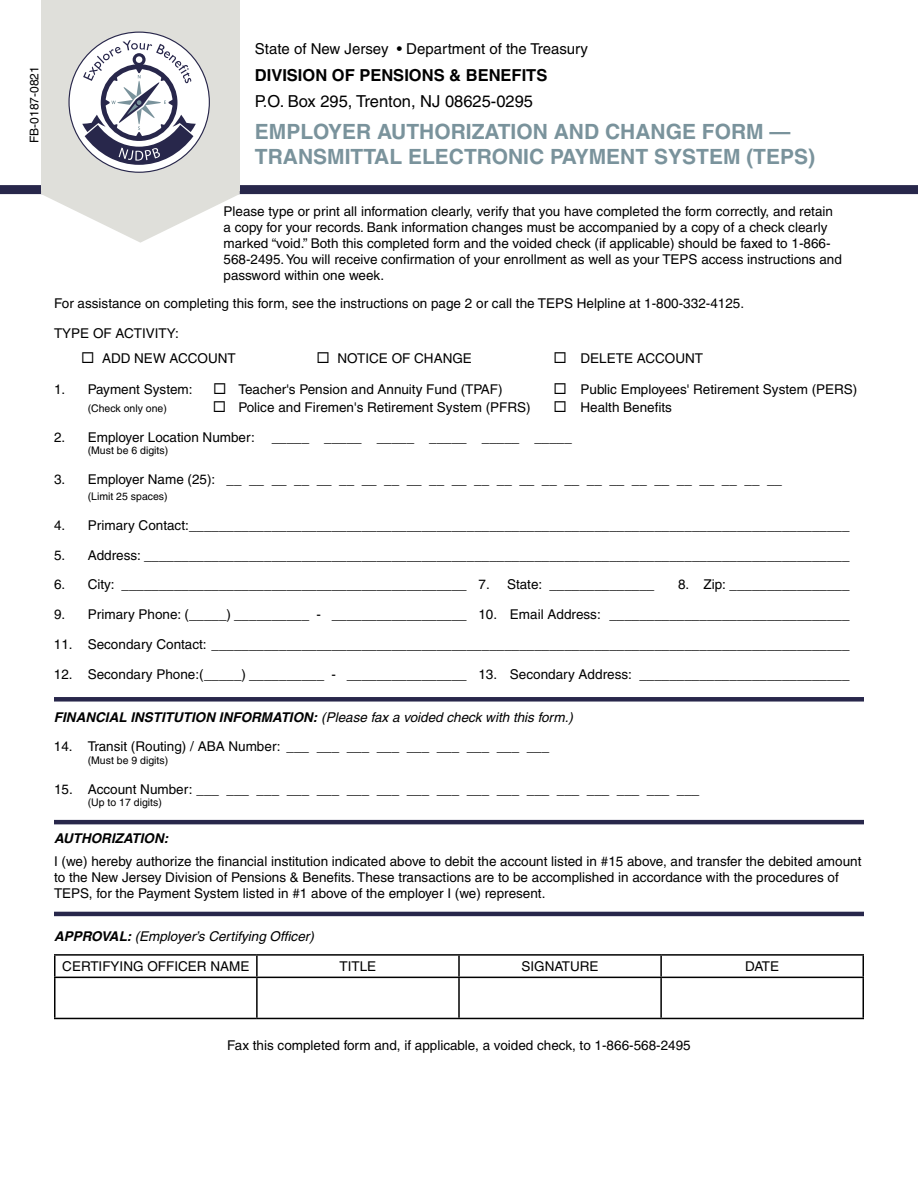
<style>
.page{position:relative;width:918px;height:1188px;background:#fff}
.page>*{position:absolute;margin:0;border:0;box-sizing:border-box;transform-origin:0 0}
.t1{font:700 21px/25.2px "Helvetica";color:#7a939c}
.t2{font:16.5px "Helvetica";color:#000}
.t3{font:700 16.5px "Helvetica";color:#000}
.t4{font:15px "Helvetica";color:#000}
.t5{font:13.5px/16.2px "Helvetica";color:#000}
.t6{font:italic 13.5px "Helvetica";color:#000}
.t7{font:italic 700 13.5px "Helvetica";color:#000}
.t8{font:12px "Helvetica";color:#000}
.t9{font:10.5px "Helvetica";color:#000}
.s1{font-weight:700}
</style>
<div class="page">
<div style="left:0;top:185px;width:918px;height:9px;background:#28274b"></div>
<div style="left:41px;top:0;width:199px;height:191px;background:#dfdfda"></div>
<svg style="left:41px;top:40px;width:199px;height:203px"></svg>
<div style="left:54px;top:697px;width:810px;height:5px;background:#28274b"></div>
<hr style="left:54px;top:820px;width:810px;height:4px;background:#28274b">
<hr style="left:54px;top:912px;width:810px;height:4px;background:#28274b">
<hr style="left:54px;top:954px;width:203px;height:2px;background:#000">
<hr style="left:54px;top:956px;width:2px;height:21px;background:#000">
<hr style="left:257px;top:954px;width:202px;height:2px;background:#000">
<hr style="left:256px;top:956px;width:2px;height:21px;background:#000">
<hr style="left:459px;top:954px;width:202px;height:2px;background:#000">
<hr style="left:458px;top:956px;width:2px;height:21px;background:#000">
<hr style="left:661px;top:954px;width:203px;height:2px;background:#000">
<hr style="left:660px;top:956px;width:2px;height:21px;background:#000">
<hr style="left:862px;top:956px;width:2px;height:21px;background:#000">
<hr style="left:54px;top:977px;width:203px;height:1px;background:#000">
<hr style="left:54px;top:978px;width:2px;height:40px;background:#000">
<hr style="left:257px;top:977px;width:202px;height:1px;background:#000">
<hr style="left:256px;top:978px;width:2px;height:40px;background:#000">
<hr style="left:459px;top:977px;width:202px;height:1px;background:#000">
<hr style="left:458px;top:978px;width:2px;height:40px;background:#000">
<hr style="left:661px;top:977px;width:203px;height:1px;background:#000">
<hr style="left:660px;top:978px;width:2px;height:40px;background:#000">
<hr style="left:862px;top:978px;width:2px;height:40px;background:#000">
<hr style="left:54px;top:1018px;width:203px;height:1px;background:#000">
<hr style="left:257px;top:1018px;width:202px;height:1px;background:#000">
<hr style="left:459px;top:1018px;width:202px;height:1px;background:#000">
<hr style="left:661px;top:1018px;width:203px;height:1px;background:#000">
<p class="t8" style="left:27px;top:143px;width:78px;rotate:-90deg">FB-0187-0821</p>
<p class="t4" style="left:255px;top:40px;width:335px">State of New Jersey • Department of the Treasury</p>
<p class="t3" style="left:255px;top:65px;width:294px">DIVISION OF PENSIONS &amp; BENEFITS</p>
<p class="t2" style="left:255px;top:92px;width:280px">P.O. Box 295, Trenton, NJ 08625-0295</p>
<h1 class="t1" style="left:255px;top:119px;width:562px">EMPLOYER AUTHORIZATION AND CHANGE FORM —<br>TRANSMITTAL ELECTRONIC PAYMENT SYSTEM (TEPS)</h1>
<p class="t5" style="left:223px;top:203px;width:620px">Please type or print all information clearly, verify that you have completed the form correctly, and retain a copy for your records. Bank information changes must be accompanied by a copy of a check clearly marked “void.” Both this completed form and the voided check (if applicable) should be faxed to 1-866- 568-2495. You will receive confirmation of your enrollment as well as your TEPS access instructions and password within one week.</p>
<p class="t5" style="left:54px;top:289px;width:692px;line-height:29.7px">For assistance on completing this form, see the instructions on page 2 or call the TEPS Helpline at 1-800-332-4125.<br>TYPE OF ACTIVITY:</p>
<p class="t5" style="left:81px;top:350px;width:156px">◻ ADD NEW ACCOUNT</p>
<p class="t5" style="left:316px;top:350px;width:157px">◻ NOTICE OF CHANGE</p>
<p class="t5" style="left:554px;top:350px;width:151px">◻ DELETE ACCOUNT</p>
<p class="t5" style="left:54px;top:381px;width:140px">1. Payment System:</p>
<p class="t5" style="left:213px;top:381px;width:291px">◻ Teacher's Pension and Annuity Fund (TPAF)</p>
<p class="t5" style="left:554px;top:381px;width:305px">◻ Public Employees' Retirement System (PERS)</p>
<p class="t9" style="left:88px;top:402px;width:81px">(Check only one)</p>
<p class="t5" style="left:213px;top:399px;width:319px">◻ Police and Firemen's Retirement System (PFRS)</p>
<p class="t5" style="left:554px;top:399px;width:120px">◻ Health Benefits</p>
<p class="t5" style="left:54px;top:429px;width:202px">2. Employer Location Number:</p>
<p class="t5" style="left:272px;top:429px;width:302px">_____ _____ _____ _____ _____ _____</p>
<p class="t9" style="left:88px;top:445px;width:82px">(Must be 6 digits)</p>
<p class="t5" style="left:54px;top:471px;width:730px">3. Employer Name (25): __ __ __ __ __ __ __ __ __ __ __ __ __ __ __ __ __ __ __ __ __ __ __ __ __</p>
<p class="t9" style="left:88px;top:491px;width:81px">(Limit 25 spaces)</p>
<p class="t5" style="left:54px;top:517px;width:797px">4. Primary Contact:________________________________________________________________________________________</p>
<p class="t5" style="left:54px;top:547px;width:797px">5. Address: ______________________________________________________________________________________________</p>
<p class="t5" style="left:54px;top:577px;width:437px">6. City: ______________________________________________ 7.</p>
<p class="t5" style="left:507px;top:577px;width:149px">State: ______________</p>
<p class="t5" style="left:678px;top:577px;width:173px">8. Zip: ________________</p>
<p class="t5" style="left:54px;top:606px;width:797px">9. Primary Phone: (_____) __________ - __________________ 10. Email Address: ________________________________</p>
<p class="t5" style="left:54px;top:636px;width:797px">11. Secondary Contact: _____________________________________________________________________________________</p>
<p class="t5" style="left:54px;top:666px;width:797px">12. Secondary Phone:(_____) __________ - ________________ 13. Secondary Address: ____________________________</p>
<p class="t6" style="left:54px;top:709px;width:521px"><span class="s1">FINANCIAL INSTITUTION INFORMATION:</span> (Please fax a voided check with this form.)</p>
<p class="t5" style="left:54px;top:739px;width:497px">14. Transit (Routing) / ABA Number: ___ ___ ___ ___ ___ ___ ___ ___ ___</p>
<p class="t9" style="left:88px;top:754px;width:82px">(Must be 9 digits)</p>
<p class="t5" style="left:54px;top:781px;width:647px">15. Account Number: ___ ___ ___ ___ ___ ___ ___ ___ ___ ___ ___ ___ ___ ___ ___ ___ ___</p>
<p class="t9" style="left:88px;top:797px;width:76px">(Up to 17 digits)</p>
<p class="t7" style="left:54px;top:830px;width:116px">AUTHORIZATION:</p>
<p class="t5" style="left:54px;top:853px;width:809px">I (we) hereby authorize the financial institution indicated above to debit the account listed in #15 above, and transfer the debited amount to the New Jersey Division of Pensions &amp; Benefits. These transactions are to be accomplished in accordance with the procedures of<br>TEPS, for the Payment System listed in #1 above of the employer I (we) represent.</p>
<p class="t6" style="left:54px;top:929px;width:261px"><span class="s1">APPROVAL:</span> (Employer’s Certifying Officer)</p>
<p class="t5" style="left:62px;top:958px;width:189px">CERTIFYING OFFICER NAME</p>
<p class="t5" style="left:340px;top:958px;width:38px">TITLE</p>
<p class="t5" style="left:522px;top:958px;width:79px">SIGNATURE</p>
<p class="t5" style="left:745px;top:958px;width:35px">DATE</p>
<p class="t5" style="left:227px;top:1037px;width:465px">Fax this completed form and, if applicable, a voided check, to 1-866-568-2495</p>
</div>
